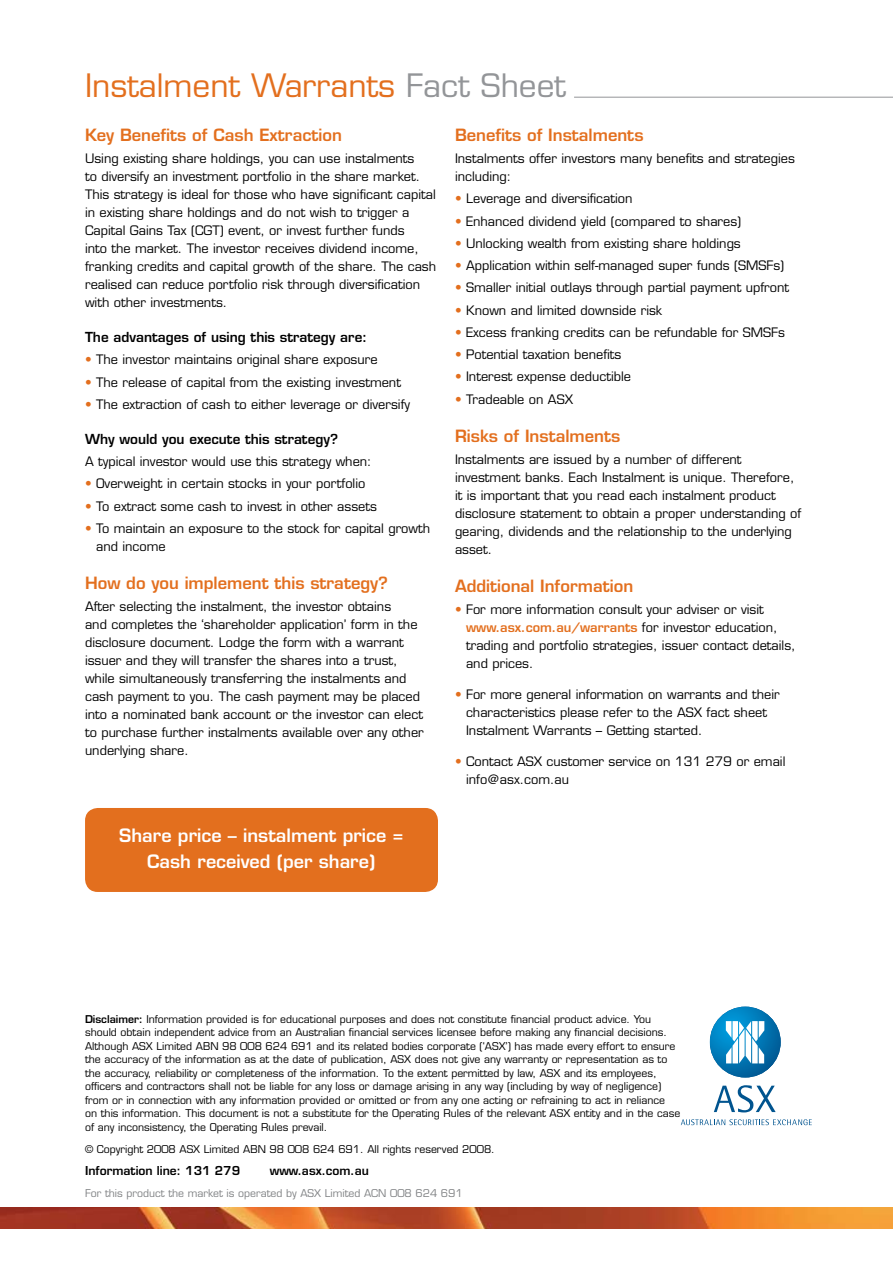
<style>
.page{position:relative;width:893px;height:1263px;background:#fff}
.page>*{position:absolute;margin:0;border:0;box-sizing:border-box;transform-origin:0 0}
.t1{font:31.5px "Eurostile LT";color:#e36f1e}
.t2{font:600 18px/25.8px "Eurostile LT";color:#fff;text-align:center}
.t3{font:600 16.5px "Eurostile LT";color:#e36f1e}
.t4{font:600 13.5px "Eurostile LT";color:#000}
.t5{font:12.75px/18px "Eurostile LT";color:#000}
.t6{font:600 12px "Eurostile LT";color:#000}
.t7{font:10.5px/13.5px "Eurostile LT";color:#000}
.t8{font:10.5px "Eurostile LT";color:#808284}
.s1{color:#939598}
.s2{color:#e36f1e}
.s3{font-weight:600;color:#e36f1e}
.s4{font-weight:600}
</style>
<div class="page">
<img style="left:0;top:1208px;width:893px;height:21px">
<hr style="left:574px;top:97px;width:319px;height:1px;background:#939598">
<div style="left:85px;top:808px;width:353px;height:84px;background:#e36f1e;border-radius:13px"></div>
<svg style="left:710px;top:1007px;width:71px;height:70px"></svg>
<svg style="left:726px;top:1021px;width:38px;height:42px"></svg>
<svg style="left:714px;top:1085px;width:62px;height:27px"></svg>
<svg style="left:681px;top:1119px;width:131px;height:6px"></svg>
<h1 class="t1" style="left:85px;top:67px;width:483px">Instalment Warrants <span class="s1">Fact Sheet</span></h1>
<p class="t3" style="left:85px;top:124px;width:258px">Key Benefits of Cash Extraction</p>
<p class="t5" style="left:85px;top:149px;width:353px">Using existing share holdings, you can use instalments<br>to diversify an investment portfolio in the share market.<br>This strategy is ideal for those who have significant capital in existing share holdings and do not wish to trigger a Capital Gains Tax (CGT) event, or invest further funds<br>into the market. The investor receives dividend income, franking credits and capital growth of the share. The cash realised can reduce portfolio risk through diversification with other investments.</p>
<p class="t4" style="left:85px;top:329px;width:284px">The advantages of using this strategy are:</p>
<p class="t5" style="left:85px;top:351px;width:294px"><span class="s2">•</span> The investor maintains original share exposure</p>
<p class="t5" style="left:85px;top:373px;width:317px"><span class="s2">•</span> The release of capital from the existing investment</p>
<p class="t5" style="left:85px;top:395px;width:327px"><span class="s2">•</span> The extraction of cash to either leverage or diversify</p>
<p class="t4" style="left:85px;top:430px;width:254px">Why would you execute this strategy?</p>
<p class="t5" style="left:85px;top:452px;width:288px">A typical investor would use this strategy when:</p>
<p class="t5" style="left:85px;top:475px;width:282px"><span class="s2">•</span> Overweight in certain stocks in your portfolio</p>
<p class="t5" style="left:85px;top:497px;width:293px"><span class="s2">•</span> To extract some cash to invest in other assets</p>
<p class="t5" style="left:96px;top:519px;width:336px;text-indent:-11px"><span class="s2">•</span> To maintain an exposure to the stock for capital growth and income</p>
<p class="t3" style="left:85px;top:572px;width:305px">How do you implement this strategy?</p>
<p class="t5" style="left:85px;top:597px;width:340px">After selecting the instalment, the investor obtains<br>and completes the ‘shareholder application’ form in the disclosure document. Lodge the form with a warrant issuer and they will transfer the shares into a trust, while simultaneously transferring the instalments and cash payment to you. The cash payment may be placed into a nominated bank account or the investor can elect to purchase further instalments available over any other underlying share.</p>
<p class="t3" style="left:455px;top:124px;width:190px">Benefits of Instalments</p>
<p class="t5" style="left:455px;top:149px;width:341px">Instalments offer investors many benefits and strategies including:</p>
<p class="t5" style="left:455px;top:190px;width:179px"><span class="s2">•</span> Leverage and diversification</p>
<p class="t5" style="left:455px;top:212px;width:288px"><span class="s2">•</span> Enhanced dividend yield (compared to shares)</p>
<p class="t5" style="left:455px;top:234px;width:287px"><span class="s2">•</span> Unlocking wealth from existing share holdings</p>
<p class="t5" style="left:455px;top:256px;width:331px"><span class="s2">•</span> Application within self-managed super funds (SMSFs)</p>
<p class="t5" style="left:455px;top:279px;width:336px"><span class="s2">•</span> Smaller initial outlays through partial payment upfront</p>
<p class="t5" style="left:455px;top:301px;width:209px"><span class="s2">•</span> Known and limited downside risk</p>
<p class="t5" style="left:455px;top:323px;width:332px"><span class="s2">•</span> Excess franking credits can be refundable for SMSFs</p>
<p class="t5" style="left:455px;top:345px;width:168px"><span class="s2">•</span> Potential taxation benefits</p>
<p class="t5" style="left:455px;top:368px;width:178px"><span class="s2">•</span> Interest expense deductible</p>
<p class="t5" style="left:455px;top:390px;width:120px"><span class="s2">•</span> Tradeable on ASX</p>
<p class="t3" style="left:455px;top:425px;width:167px">Risks of Instalments</p>
<p class="t5" style="left:455px;top:450px;width:348px">Instalments are issued by a number of different investment banks. Each Instalment is unique. Therefore, it is important that you read each instalment product disclosure statement to obtain a proper understanding of gearing, dividends and the relationship to the underlying asset.</p>
<p class="t3" style="left:455px;top:575px;width:180px">Additional Information</p>
<p class="t5" style="left:466px;top:600px;width:331px;text-indent:-11px"><span class="s2">•</span> For more information consult your adviser or visit <span class="s3">www.asx.com.au/warrants</span> for investor education, trading and portfolio strategies, issuer contact details, and prices.</p>
<p class="t5" style="left:466px;top:685px;width:315px;text-indent:-11px"><span class="s2">•</span> For more general information on warrants and their characteristics please refer to the ASX fact sheet<br>Instalment Warrants – Getting started.</p>
<p class="t5" style="left:466px;top:752px;width:321px;text-indent:-11px"><span class="s2">•</span> Contact ASX customer service on 131 279 or email info@asx.com.au</p>
<h2 class="t2" style="left:119px;top:823px;width:285px">Share price – instalment price =<br>Cash received (per share)</h2>
<p class="t7" style="left:85px;top:1012px;width:597px"><span class="s4">Disclaimer:</span> Information provided is for educational purposes and does not constitute financial product advice. You should obtain independent advice from an Australian financial services licensee before making any financial decisions.<br>Although ASX Limited ABN 98 008 624 691 and its related bodies corporate (‘ASX’) has made every effort to ensure the accuracy of the information as at the date of publication, ASX does not give any warranty or representation as to the accuracy, reliability or completeness of the information. To the extent permitted by law, ASX and its employees, officers and contractors shall not be liable for any loss or damage arising in any way (including by way of negligence) from or in connection with any information provided or omitted or from any one acting or refraining to act in reliance<br>on this information. This document is not a substitute for the Operating Rules of the relevant ASX entity and in the case of any inconsistency, the Operating Rules prevail.</p>
<p class="t7" style="left:85px;top:1142px;width:411px">© Copyright 2008 ASX Limited ABN 98 008 624 691. All rights reserved 2008.</p>
<p class="t6" style="left:85px;top:1163px;width:157px">Information line: 131 279</p>
<p class="t6" style="left:270px;top:1163px;width:101px">www.asx.com.au</p>
<p class="t8" style="left:85px;top:1186px;width:379px">For this product the market is operated by ASX Limited ACN 008 624 691</p>
</div>
